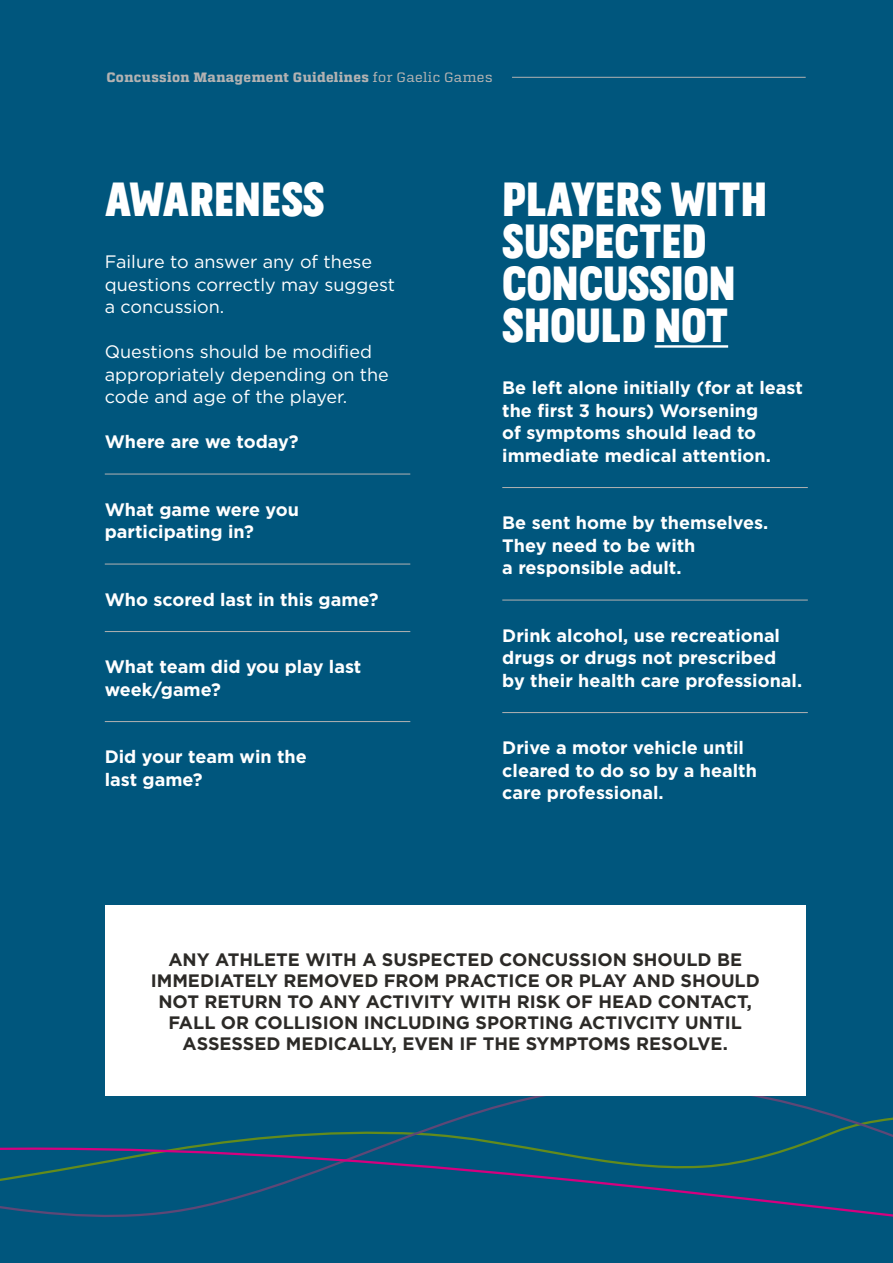
<style>
.page{position:relative;width:893px;height:1263px;background:#00567d}
.page>*{position:absolute;margin:0;border:0;box-sizing:border-box;transform-origin:0 0}
.t1{font:48px/42px "Blooms Headline";color:#fff}
.t2{font:700 18px/22.5px "Gotham";color:#fff}
.t3{font:700 18px/21px "Gotham";color:#2c2a27;text-align:center}
.t4{font:18px/22.5px "Gotham";color:#fff}
.t5{font:700 13.5px "Atletico";letter-spacing:.03em;color:#b3b2b2}
.s1{font-weight:400}
</style>
<div class="page">
<hr style="left:512px;top:77px;width:294px;height:1px;background:#b3b2b2">
<hr style="left:105px;top:474px;width:305px;height:1px;background:#b3b2b2">
<hr style="left:105px;top:564px;width:305px;height:1px;background:#b3b2b2">
<hr style="left:105px;top:631px;width:305px;height:1px;background:#b3b2b2">
<hr style="left:105px;top:721px;width:305px;height:1px;background:#b3b2b2">
<hr style="left:655px;top:345px;width:73px;height:3px;background:#fff">
<hr style="left:502px;top:487px;width:306px;height:1px;background:#b3b2b2">
<hr style="left:502px;top:600px;width:306px;height:1px;background:#b3b2b2">
<hr style="left:502px;top:712px;width:306px;height:1px;background:#b3b2b2">
<svg style="left:0;top:1096px;width:893px;height:121px"></svg>
<div style="left:105px;top:905px;width:701px;height:191px;background:#fff"></div>
<p class="t5" style="left:106px;top:69px;width:387px">Concussion Management Guidelines <span class="s1">for Gaelic Games</span></p>
<h1 class="t1" style="left:105px;top:174px;width:221px">AWARENESS</h1>
<p class="t4" style="left:105px;top:250px;width:292px">Failure to answer any of these questions correctly may suggest a concussion.</p>
<p class="t4" style="left:105px;top:340px;width:286px">Questions should be modified appropriately depending on the code and age of the player.</p>
<p class="t2" style="left:105px;top:430px;width:195px">Where are we today?</p>
<p class="t2" style="left:105px;top:498px;width:196px">What game were you participating in?</p>
<p class="t2" style="left:105px;top:588px;width:275px">Who scored last in this game?</p>
<p class="t2" style="left:105px;top:655px;width:258px">What team did you play last week/game?</p>
<p class="t2" style="left:105px;top:745px;width:204px">Did your team win the last game?</p>
<h1 class="t1" style="left:502px;top:174px;width:266px">PLAYERS WITH<br>SUSPECTED<br>CONCUSSION<br>SHOULD NOT</h1>
<p class="t2" style="left:502px;top:376px;width:302px">Be left alone initially (for at least the first 3 hours) Worsening<br>of symptoms should lead to immediate medical attention.</p>
<p class="t2" style="left:502px;top:511px;width:267px">Be sent home by themselves.<br>They need to be with<br>a responsible adult.</p>
<p class="t2" style="left:502px;top:624px;width:301px">Drink alcohol, use recreational drugs or drugs not prescribed by their health care professional.</p>
<p class="t2" style="left:502px;top:736px;width:256px">Drive a motor vehicle until cleared to do so by a health care professional.</p>
<p class="t3" style="left:151px;top:949px;width:611px">ANY ATHLETE WITH A SUSPECTED CONCUSSION SHOULD BE IMMEDIATELY REMOVED FROM PRACTICE OR PLAY AND SHOULD NOT RETURN TO ANY ACTIVITY WITH RISK OF HEAD CONTACT, FALL OR COLLISION INCLUDING SPORTING ACTIVCITY UNTIL ASSESSED MEDICALLY, EVEN IF THE SYMPTOMS RESOLVE.</p>
</div>
